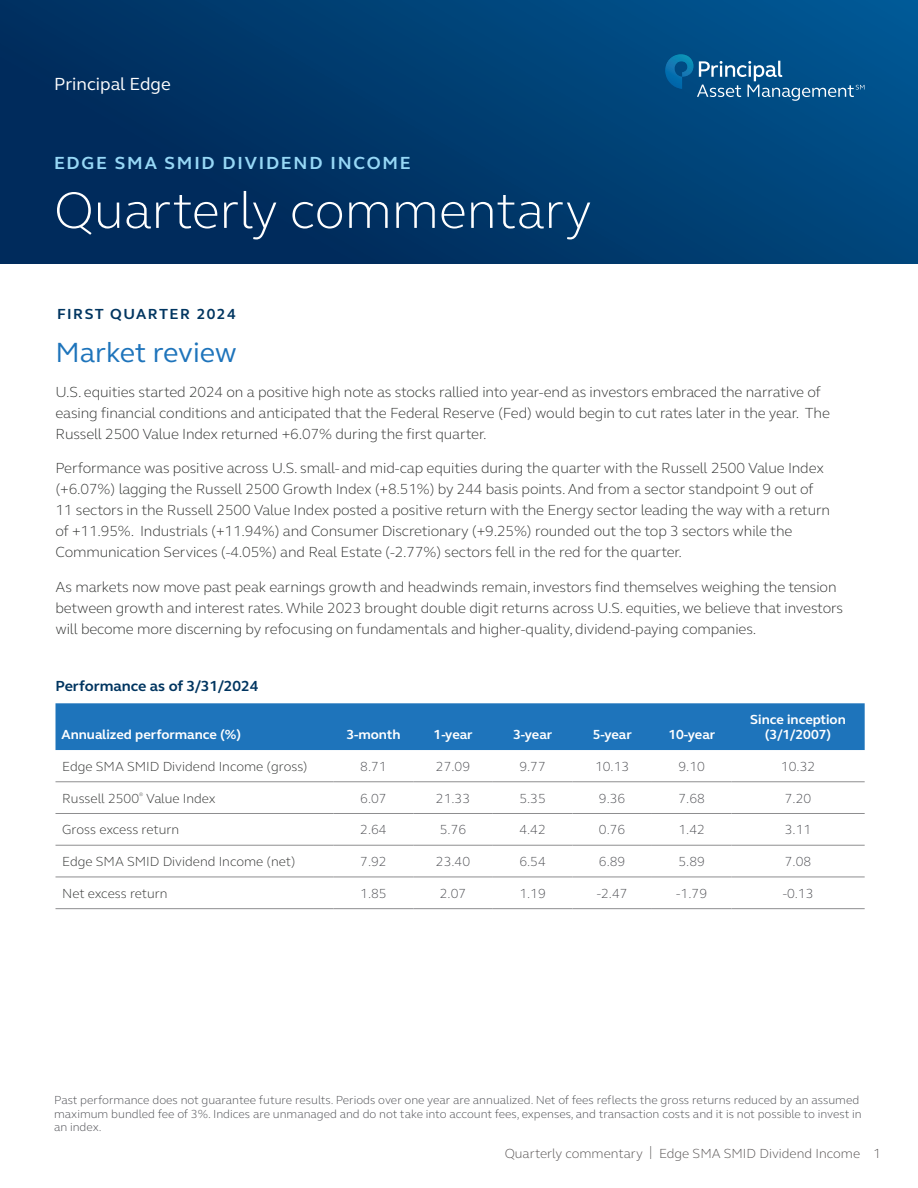
<style>
.page{position:relative;width:918px;height:1188px;background:#fff}
.page>*{position:absolute;margin:0;border:0;box-sizing:border-box;transform-origin:0 0}
.Large_title{font:300 52.5px "FS Elliot Pro";color:#fff}
.Subhead_1{font:28.5px "FS Elliot Pro";letter-spacing:-.005em;color:#1e74bb}
.Preheader{font:700 18px "FS Elliot Pro";letter-spacing:.1em;color:#97d8f6}
.Investment_team{font:18px "FS Elliot Pro";color:#fff}
._10_14_paragraph{font:300 15px/21px "FS Elliot Pro";letter-spacing:-.01em;color:#323332}
.Subhead_3{font:700 15px "FS Elliot Pro";color:#003560}
.Subhead_3-2{font:700 15px "FS Elliot Pro";letter-spacing:.1em;color:#003560}
._9_13_paragraph{font:300 13.5px "FS Elliot Pro";color:#4d4e53}
._9_13_paragraph-2{font:300 13.5px "FS Elliot Pro";color:#323332}
._9_13_paragraph-3{font:700 13.5px/15px "FS Elliot Pro";color:#fff;text-align:center}
.t1{font:300 13.5px "FS Elliot Pro";color:#575353}
.Default_footnotes_sources{font:300 12px/13.5px "FS Elliot Pro";color:#4d4e53}
</style>
<div class="page">
<div style="left:0;top:0;width:918px;height:264px;background:linear-gradient(to right,#002858,#004f87)"></div>
<svg style="left:665px;top:54px;width:199px;height:47px;background:#1b6396"></svg>
<div style="left:56px;top:703px;width:809px;height:47px;background:#1e74bb"></div>
<hr style="left:56px;top:781px;width:278px;height:1px;background:#8e8e90">
<hr style="left:334px;top:781px;width:79px;height:1px;background:#8e8e90">
<hr style="left:413px;top:781px;width:80px;height:1px;background:#8e8e90">
<hr style="left:493px;top:781px;width:79px;height:1px;background:#8e8e90">
<hr style="left:572px;top:781px;width:80px;height:1px;background:#8e8e90">
<hr style="left:652px;top:781px;width:80px;height:1px;background:#8e8e90">
<hr style="left:732px;top:781px;width:133px;height:1px;background:#8e8e90">
<hr style="left:56px;top:813px;width:278px;height:1px;background:#8e8e90">
<hr style="left:334px;top:813px;width:79px;height:1px;background:#8e8e90">
<hr style="left:413px;top:813px;width:80px;height:1px;background:#8e8e90">
<hr style="left:493px;top:813px;width:79px;height:1px;background:#8e8e90">
<hr style="left:572px;top:813px;width:80px;height:1px;background:#8e8e90">
<hr style="left:652px;top:813px;width:80px;height:1px;background:#8e8e90">
<hr style="left:732px;top:813px;width:133px;height:1px;background:#8e8e90">
<hr style="left:56px;top:845px;width:278px;height:1px;background:#8e8e90">
<hr style="left:334px;top:845px;width:79px;height:1px;background:#8e8e90">
<hr style="left:413px;top:845px;width:80px;height:1px;background:#8e8e90">
<hr style="left:493px;top:845px;width:79px;height:1px;background:#8e8e90">
<hr style="left:572px;top:845px;width:80px;height:1px;background:#8e8e90">
<hr style="left:652px;top:845px;width:80px;height:1px;background:#8e8e90">
<hr style="left:732px;top:845px;width:133px;height:1px;background:#8e8e90">
<hr style="left:56px;top:877px;width:278px;height:1px;background:#8e8e90">
<hr style="left:334px;top:877px;width:79px;height:1px;background:#8e8e90">
<hr style="left:413px;top:877px;width:80px;height:1px;background:#8e8e90">
<hr style="left:493px;top:877px;width:79px;height:1px;background:#8e8e90">
<hr style="left:572px;top:877px;width:80px;height:1px;background:#8e8e90">
<hr style="left:652px;top:877px;width:80px;height:1px;background:#8e8e90">
<hr style="left:732px;top:877px;width:133px;height:1px;background:#8e8e90">
<hr style="left:56px;top:908px;width:278px;height:1px;background:#8e8e90">
<hr style="left:334px;top:908px;width:79px;height:1px;background:#8e8e90">
<hr style="left:413px;top:908px;width:80px;height:1px;background:#8e8e90">
<hr style="left:493px;top:908px;width:79px;height:1px;background:#8e8e90">
<hr style="left:572px;top:908px;width:80px;height:1px;background:#8e8e90">
<hr style="left:652px;top:908px;width:80px;height:1px;background:#8e8e90">
<hr style="left:732px;top:908px;width:133px;height:1px;background:#8e8e90">
<p class="Investment_team" style="left:54px;top:72px;width:118px">Principal Edge</p>
<h1 class="Preheader" style="left:54px;top:151px;width:358px">EDGE SMA SMID DIVIDEND INCOME</h1>
<h1 class="Large_title" style="left:54px;top:175px;width:539px">Quarterly commentary</h1>
<h3 class="Subhead_3-2" style="left:57px;top:304px;width:180px">FIRST QUARTER 2024</h3>
<h1 class="Subhead_1" style="left:56px;top:333px;width:183px">Market review</h1>
<p class="_10_14_paragraph" style="left:56px;top:381px;width:776px">U.S. equities started 2024 on a positive high note as stocks rallied into year-end as investors embraced the narrative of easing financial conditions and anticipated that the Federal Reserve (Fed) would begin to cut rates later in the year. The<br>Russell 2500 Value Index returned +6.07% during the first quarter.</p>
<p class="_10_14_paragraph" style="left:56px;top:457px;width:776px">Performance was positive across U.S. small- and mid-cap equities during the quarter with the Russell 2500 Value Index (+6.07%) lagging the Russell 2500 Growth Index (+8.51%) by 244 basis points. And from a sector standpoint 9 out of 11 sectors in the Russell 2500 Value Index posted a positive return with the Energy sector leading the way with a return of +11.95%. Industrials (+11.94%) and Consumer Discretionary (+9.25%) rounded out the top 3 sectors while the Communication Services (-4.05%) and Real Estate (-2.77%) sectors fell in the red for the quarter.</p>
<p class="_10_14_paragraph" style="left:56px;top:576px;width:789px">As markets now move past peak earnings growth and headwinds remain, investors find themselves weighing the tension between growth and interest rates. While 2023 brought double digit returns across U.S. equities, we believe that investors will become more discerning by refocusing on fundamentals and higher-quality, dividend-paying companies.</p>
<h3 class="Subhead_3" style="left:56px;top:675px;width:205px">Performance as of 3/31/2024</h3>
<p class="_9_13_paragraph-3" style="left:62px;top:727px;width:181px">Annualized performance (%)</p>
<p class="_9_13_paragraph-3" style="left:346px;top:727px;width:56px">3-month</p>
<p class="_9_13_paragraph-3" style="left:434px;top:727px;width:41px">1-year</p>
<p class="_9_13_paragraph-3" style="left:513px;top:727px;width:41px">3-year</p>
<p class="_9_13_paragraph-3" style="left:593px;top:727px;width:41px">5-year</p>
<p class="_9_13_paragraph-3" style="left:668px;top:727px;width:48px">10-year</p>
<p class="_9_13_paragraph-3" style="left:750px;top:712px;width:97px">Since inception (3/1/2007)</p>
<p class="_9_13_paragraph-2" style="left:62px;top:757px;width:247px">Edge SMA SMID Dividend Income (gross)</p>
<p class="_9_13_paragraph" style="left:360px;top:757px;width:28px">8.71</p>
<p class="_9_13_paragraph" style="left:436px;top:757px;width:36px">27.09</p>
<p class="_9_13_paragraph" style="left:519px;top:757px;width:28px">9.77</p>
<p class="_9_13_paragraph" style="left:595px;top:757px;width:36px">10.13</p>
<p class="_9_13_paragraph" style="left:678px;top:757px;width:28px">9.10</p>
<p class="_9_13_paragraph" style="left:781px;top:757px;width:36px">10.32</p>
<p class="_9_13_paragraph-2" style="left:62px;top:789px;width:155px">Russell 2500<sup>®</sup> Value Index</p>
<p class="_9_13_paragraph" style="left:360px;top:789px;width:28px">6.07</p>
<p class="_9_13_paragraph" style="left:436px;top:789px;width:36px">21.33</p>
<p class="_9_13_paragraph" style="left:519px;top:789px;width:28px">5.35</p>
<p class="_9_13_paragraph" style="left:599px;top:789px;width:28px">9.36</p>
<p class="_9_13_paragraph" style="left:678px;top:789px;width:28px">7.68</p>
<p class="_9_13_paragraph" style="left:785px;top:789px;width:28px">7.20</p>
<p class="_9_13_paragraph-2" style="left:62px;top:821px;width:118px">Gross excess return</p>
<p class="_9_13_paragraph" style="left:360px;top:821px;width:28px">2.64</p>
<p class="_9_13_paragraph" style="left:440px;top:821px;width:28px">5.76</p>
<p class="_9_13_paragraph" style="left:519px;top:821px;width:28px">4.42</p>
<p class="_9_13_paragraph" style="left:599px;top:821px;width:28px">0.76</p>
<p class="_9_13_paragraph" style="left:678px;top:821px;width:28px">1.42</p>
<p class="_9_13_paragraph" style="left:785px;top:821px;width:28px">3.11</p>
<p class="_9_13_paragraph-2" style="left:62px;top:853px;width:235px">Edge SMA SMID Dividend Income (net)</p>
<p class="_9_13_paragraph" style="left:360px;top:853px;width:28px">7.92</p>
<p class="_9_13_paragraph" style="left:436px;top:853px;width:36px">23.40</p>
<p class="_9_13_paragraph" style="left:519px;top:853px;width:28px">6.54</p>
<p class="_9_13_paragraph" style="left:599px;top:853px;width:28px">6.89</p>
<p class="_9_13_paragraph" style="left:678px;top:853px;width:28px">5.89</p>
<p class="_9_13_paragraph" style="left:785px;top:853px;width:28px">7.08</p>
<p class="_9_13_paragraph-2" style="left:62px;top:884px;width:107px">Net excess return</p>
<p class="_9_13_paragraph" style="left:360px;top:884px;width:28px">1.85</p>
<p class="_9_13_paragraph" style="left:440px;top:884px;width:28px">2.07</p>
<p class="_9_13_paragraph" style="left:519px;top:884px;width:28px">1.19</p>
<p class="_9_13_paragraph" style="left:597px;top:884px;width:32px">-2.47</p>
<p class="_9_13_paragraph" style="left:676px;top:884px;width:32px">-1.79</p>
<p class="_9_13_paragraph" style="left:783px;top:884px;width:32px">-0.13</p>
<p class="Default_footnotes_sources" style="left:54px;top:1093px;width:809px">Past performance does not guarantee future results. Periods over one year are annualized. Net of fees reflects the gross returns reduced by an assumed maximum bundled fee of 3%. Indices are unmanaged and do not take into account fees, expenses, and transaction costs and it is not possible to invest in an index.</p>
<p class="t1" style="left:505px;top:1144px;width:378px">Quarterly commentary | Edge SMA SMID Dividend Income 1</p>
</div>
